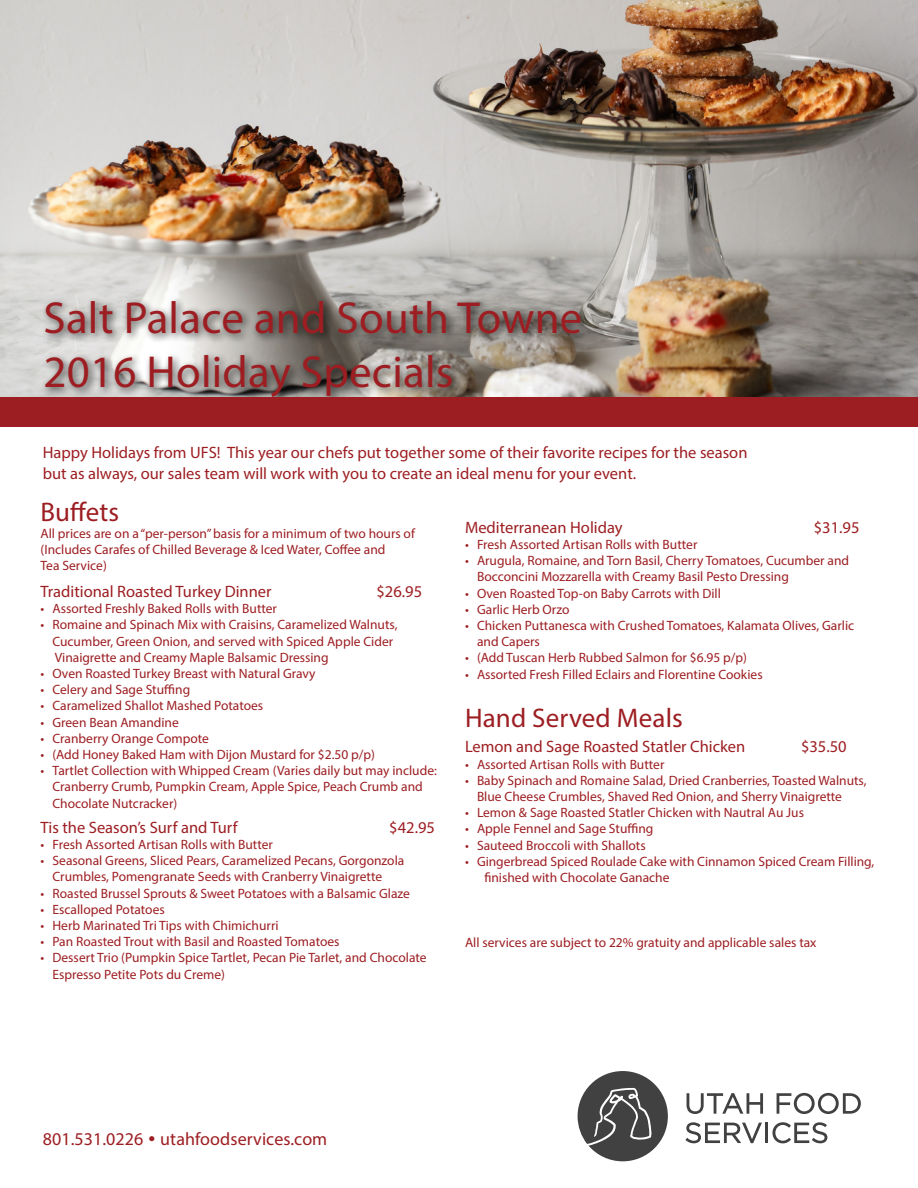
<style>
.page{position:relative;width:918px;height:1188px;background:#fff}
.page>*{position:absolute;margin:0;border:0;box-sizing:border-box;transform-origin:0 0}
.t1{font:45px/54px "Myriad Pro";letter-spacing:.005em;color:#9d1e22}
.t2{font:27px "Myriad Pro";letter-spacing:.005em;color:#9d1e22}
.t3{font:18px "Myriad Pro";letter-spacing:.005em;color:#9d1e22}
.t4{font:16.5px/21px "Myriad Pro";color:#9d1e22}
.t5{font:13.5px/16.2px "Myriad Pro";color:#9d1e22}
.s1{font-family:"Gotham";font-weight:500}
</style>
<div class="page">
<img style="left:0;top:0;width:918px;height:398px">
<div style="left:41px;top:296px;width:551px;height:111px;background:#000;opacity:.75"></div>
<div style="left:0;top:398px;width:918px;height:29px;background:#9d1e22"></div>
<svg style="left:687px;top:1093px;width:76px;height:21px"></svg>
<svg style="left:777px;top:1093px;width:84px;height:21px"></svg>
<svg style="left:685px;top:1122px;width:77px;height:21px"></svg>
<hr style="left:765px;top:1123px;width:3px;height:20px;background:#414142">
<svg style="left:772px;top:1122px;width:55px;height:21px"></svg>
<svg style="left:578px;top:1071px;width:90px;height:90px"></svg>
<h1 class="t1" style="left:44px;top:290px;width:540px">Salt Palace and South Towne<br>2016 Holiday Specials</h1>
<p class="t4" style="left:43px;top:442px;width:706px">Happy Holidays from UFS! This year our chefs put together some of their favorite recipes for the season but as always, our sales team will work with you to create an ideal menu for your event.</p>
<h2 class="t2" style="left:40px;top:496px;width:80px">Buffets</h2>
<p class="t5" style="left:40px;top:525px;width:376px">All prices are on a “per-person” basis for a minimum of two hours of (Includes Carafes of Chilled Beverage &amp; Iced Water, Coffee and<br>Tea Service)</p>
<p class="t4" style="left:40px;top:581px;width:233px">Traditional Roasted Turkey Dinner</p>
<p class="t4" style="left:377px;top:581px;width:47px">$26.95</p>
<p class="t5" style="left:40px;top:600px;width:238px">• Assorted Freshly Baked Rolls with Butter</p>
<p class="t5" style="left:53px;top:617px;width:346px;text-indent:-12px">• Romaine and Spinach Mix with Craisins, Caramelized Walnuts,<br>Cucumber, Green Onion, and served with Spiced Apple Cider<br>Vinaigrette and Creamy Maple Balsamic Dressing</p>
<p class="t5" style="left:40px;top:665px;width:277px">• Oven Roasted Turkey Breast with Natural Gravy</p>
<p class="t5" style="left:40px;top:681px;width:151px">• Celery and Sage Stuffing</p>
<p class="t5" style="left:40px;top:698px;width:224px">• Caramelized Shallot Mashed Potatoes</p>
<p class="t5" style="left:40px;top:714px;width:140px">• Green Bean Amandine</p>
<p class="t5" style="left:40px;top:730px;width:170px">• Cranberry Orange Compote</p>
<p class="t5" style="left:40px;top:746px;width:336px">• (Add Honey Baked Ham with Dijon Mustard for $2.50 p/p)</p>
<p class="t5" style="left:53px;top:762px;width:386px;text-indent:-12px">• Tartlet Collection with Whipped Cream (Varies daily but may include:<br>Cranberry Crumb, Pumpkin Cream, Apple Spice, Peach Crumb and<br>Chocolate Nutcracker)</p>
<p class="t4" style="left:40px;top:816px;width:199px">Tis the Season’s Surf and Turf</p>
<p class="t4" style="left:389px;top:816px;width:47px">$42.95</p>
<p class="t5" style="left:40px;top:836px;width:234px">• Fresh Assorted Artisan Rolls with Butter</p>
<p class="t5" style="left:53px;top:852px;width:353px;text-indent:-12px">• Seasonal Greens, Sliced Pears, Caramelized Pecans, Gorgonzola<br>Crumbles, Pomengranate Seeds with Cranberry Vinaigrette</p>
<p class="t5" style="left:40px;top:885px;width:371px">• Roasted Brussel Sprouts &amp; Sweet Potatoes with a Balsamic Glaze</p>
<p class="t5" style="left:40px;top:901px;width:126px">• Escalloped Potatoes</p>
<p class="t5" style="left:40px;top:917px;width:240px">• Herb Marinated Tri Tips with Chimichurri</p>
<p class="t5" style="left:40px;top:933px;width:301px">• Pan Roasted Trout with Basil and Roasted Tomatoes</p>
<p class="t5" style="left:53px;top:950px;width:376px;text-indent:-12px">• Dessert Trio (Pumpkin Spice Tartlet, Pecan Pie Tarlet, and Chocolate<br>Espresso Petite Pots du Creme)</p>
<p class="t4" style="left:465px;top:517px;width:159px">Mediterranean Holiday</p>
<p class="t4" style="left:814px;top:517px;width:47px">$31.95</p>
<p class="t5" style="left:465px;top:536px;width:234px">• Fresh Assorted Artisan Rolls with Butter</p>
<p class="t5" style="left:477px;top:552px;width:374px;text-indent:-12px">• Arugula, Romaine, and Torn Basil, Cherry Tomatoes, Cucumber and<br>Bocconcini Mozzarella with Creamy Basil Pesto Dressing</p>
<p class="t5" style="left:465px;top:585px;width:257px">• Oven Roasted Top-on Baby Carrots with Dill</p>
<p class="t5" style="left:465px;top:601px;width:106px">• Garlic Herb Orzo</p>
<p class="t5" style="left:477px;top:617px;width:379px;text-indent:-12px">• Chicken Puttanesca with Crushed Tomatoes, Kalamata Olives, Garlic and Capers</p>
<p class="t5" style="left:465px;top:650px;width:284px">• (Add Tuscan Herb Rubbed Salmon for $6.95 p/p)</p>
<p class="t5" style="left:465px;top:666px;width:299px">• Assorted Fresh Filled Eclairs and Florentine Cookies</p>
<h2 class="t2" style="left:465px;top:702px;width:219px">Hand Served Meals</h2>
<p class="t4" style="left:465px;top:736px;width:282px">Lemon and Sage Roasted Statler Chicken</p>
<p class="t4" style="left:801px;top:736px;width:47px">$35.50</p>
<p class="t5" style="left:465px;top:756px;width:201px">• Assorted Artisan Rolls with Butter</p>
<p class="t5" style="left:477px;top:772px;width:391px;text-indent:-12px">• Baby Spinach and Romaine Salad, Dried Cranberries, Toasted Walnuts,<br>Blue Cheese Crumbles, Shaved Red Onion, and Sherry Vinaigrette</p>
<p class="t5" style="left:465px;top:804px;width:341px">• Lemon &amp; Sage Roasted Statler Chicken with Nautral Au Jus</p>
<p class="t5" style="left:465px;top:821px;width:190px">• Apple Fennel and Sage Stuffing</p>
<p class="t5" style="left:465px;top:837px;width:182px">• Sauteed Broccoli with Shallots</p>
<p class="t5" style="left:484px;top:853px;width:391px;text-indent:-19px">• Gingerbread Spiced Roulade Cake with Cinnamon Spiced Cream Filling, finished with Chocolate Ganache</p>
<p class="t5" style="left:465px;top:934px;width:353px">All services are subject to 22% gratuity and applicable sales tax</p>
<h3 class="t3" style="left:43px;top:1128px;width:286px">801.531.0226 <span class="s1">•</span> utahfoodservices.com</h3>
</div>
